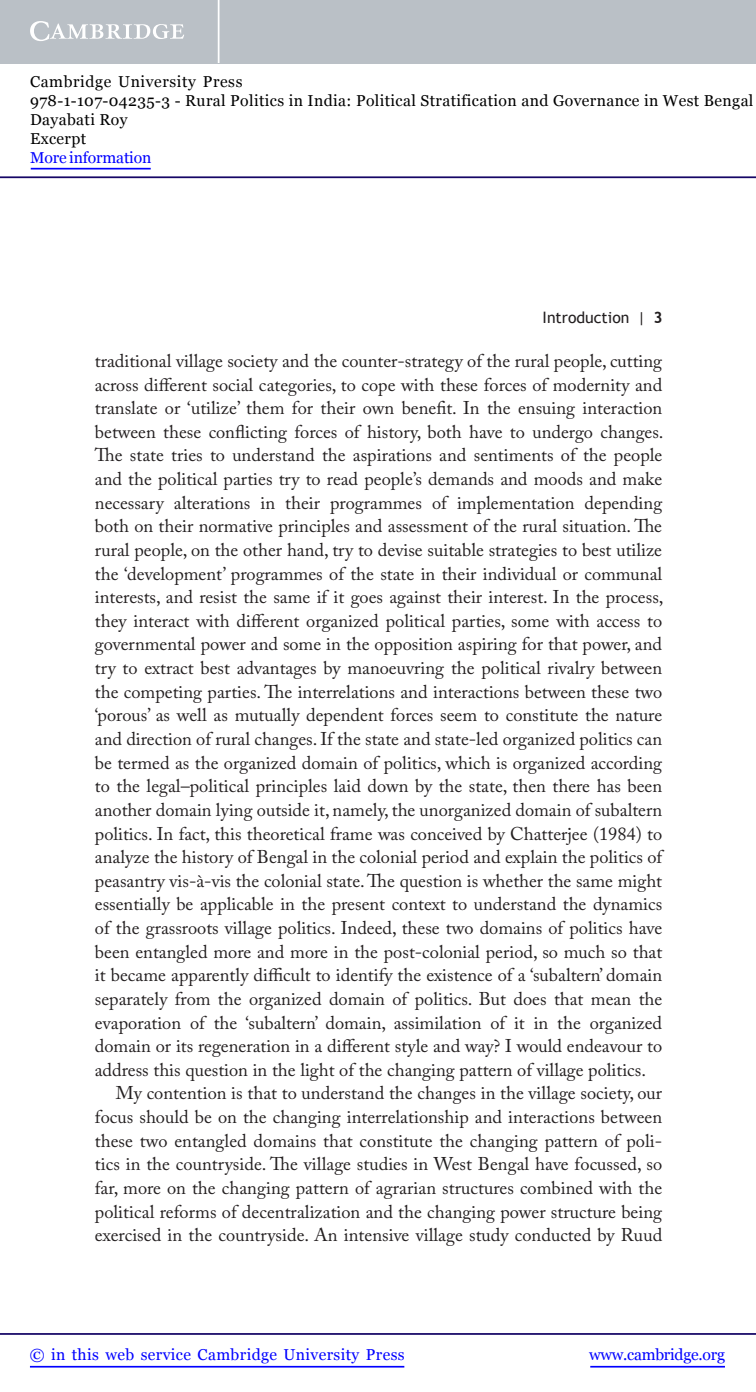
<style>
.page{position:relative;width:756px;height:1392px;background:#fff}
.page>*{position:absolute;margin:0;border:0;box-sizing:border-box;transform-origin:0 0}
.foot-notes{font:18.38px/23.6px "Adobe Caslon Pro";color:#231f20;text-align:justify}
.Body-text{font:18.38px/23.6px "Adobe Caslon Pro";color:#231f20;text-align:justify}
.t1{font:15.75px/18.9px "Georgia";letter-spacing:.025em;color:#000}
.t2{font:15.75px "Georgia";letter-spacing:.025em;color:#00f}
.t3{font:15.75px "Georgia";letter-spacing:-.015em;color:#00f}
.t4{font:15.75px "Georgia";letter-spacing:-.01em;color:#00f}
.t5{font:15.75px "Trebuchet MS";color:#231f20}
.s1{font-weight:700}
</style>
<div class="page">
<hr style="left:590px;top:1366px;width:135px;height:1px;background:#00f">
<hr style="left:0;top:1333px;width:756px;height:2px;background:#150666">
<hr style="left:30px;top:1366px;width:374px;height:1px;background:#00f">
<div style="left:0;top:0;width:756px;height:63px;background:#bac0c6"></div>
<svg style="left:30px;top:21px;width:154px;height:20px"></svg>
<hr style="left:218px;top:0;width:1px;height:63px;background:#fff">
<hr style="left:0;top:176px;width:756px;height:2px;background:#150666">
<hr style="left:31px;top:168px;width:120px;height:1px;background:#00f">
<p class="t1" style="left:30px;top:72px;width:725px">Cambridge University Press<br>978-1-107-04235-3 - Rural Politics in India: Political Stratification and Governance in West Bengal Dayabati Roy<br>Excerpt</p>
<p class="t4" style="left:30px;top:148px;width:123px">More information</p>
<p class="t5" style="left:542px;top:308px;width:122px">Introduction | <span class="s1">3</span></p>
<p class="foot-notes" style="left:95px;top:349px;width:570px">traditional village society and the counter-strategy of the rural people, cutting across different social categories, to cope with these forces of modernity and translate or ‘utilize’ them for their own benefit. In the ensuing interaction between these conflicting forces of history, both have to undergo changes.<br>The state tries to understand the aspirations and sentiments of the people and the political parties try to read people’s demands and moods and make necessary alterations in their programmes of implementation depending both on their normative principles and assessment of the rural situation. The rural people, on the other hand, try to devise suitable strategies to best utilize the ‘development’ programmes of the state in their individual or communal interests, and resist the same if it goes against their interest. In the process, they interact with different organized political parties, some with access to governmental power and some in the opposition aspiring for that power, and try to extract best advantages by manoeuvring the political rivalry between the competing parties. The interrelations and interactions between these two ‘porous’ as well as mutually dependent forces seem to constitute the nature and direction of rural changes. If the state and state-led organized politics can be termed as the organized domain of politics, which is organized according to the legal–political principles laid down by the state, then there has been another domain lying outside it, namely, the unorganized domain of subaltern politics. In fact, this theoretical frame was conceived by Chatterjee (1984) to analyze the history of Bengal in the colonial period and explain the politics of peasantry vis-à-vis the colonial state. The question is whether the same might essentially be applicable in the present context to understand the dynamics of the grassroots village politics. Indeed, these two domains of politics have been entangled more and more in the post-colonial period, so much so that it became apparently difficult to identify the existence of a ‘subaltern’ domain separately from the organized domain of politics. But does that mean the evaporation of the ‘subaltern’ domain, assimilation of it in the organized domain or its regeneration in a different style and way? I would endeavour to address this question in the light of the changing pattern of village politics.</p>
<p class="Body-text" style="left:95px;top:1081px;width:569px;text-indent:21px">My contention is that to understand the changes in the village society, our focus should be on the changing interrelationship and interactions between these two entangled domains that constitute the changing pattern of poli&shy;tics in the countryside. The village studies in West Bengal have focussed, so far, more on the changing pattern of agrarian structures combined with the political reforms of decentralization and the changing power structure being exercised in the countryside. An intensive village study conducted by Ruud</p>
<p class="t2" style="left:30px;top:1345px;width:376px">© in this web service Cambridge University Press</p>
<p class="t3" style="left:589px;top:1345px;width:137px">www.cambridge.org</p>
</div>
